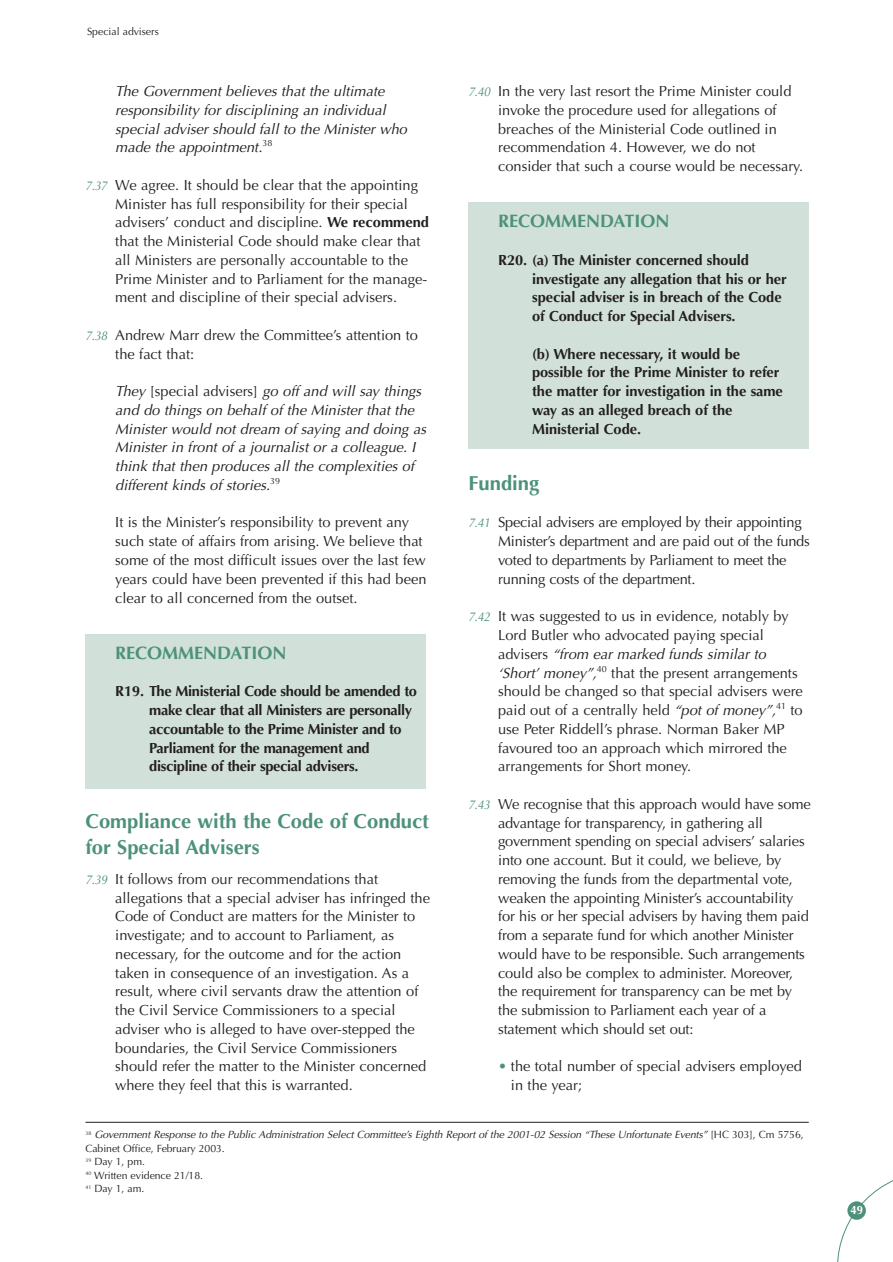
<style>
.page{position:relative;width:893px;height:1262px;background:#fff}
.page>*{position:absolute;margin:0;border:0;box-sizing:border-box;transform-origin:0 0}
.t1{font:700 20.25px/26.2px "Optima";color:#4d917b}
.t2{font:700 18px "Optima";color:#4d917b}
.t3{font:14.7px/18.8px "Optima";color:#231f20}
.t4{font:700 14.7px/18.8px "Optima";letter-spacing:-.005em;color:#231f20}
.t5{font:italic 14.7px/18.8px "Optima";color:#231f20}
.t6{font:700 12px "Optima";color:#fff;scale:.95 1}
.t7{font:italic 10.5px/13.5px "Optima";letter-spacing:-.005em;color:#231f20}
.t8{font:10.5px "Optima";color:#231f20}
.s1{font-style:italic;font-size:12.75px;color:#4d917b}
.s2{font-weight:700}
.s3{font-style:normal}
.s4{font-style:italic}
.s5{color:#4d917b}
</style>
<div class="page">
<div style="left:85px;top:634px;width:341px;height:154px;background:#d1e1da"></div>
<div style="left:468px;top:203px;width:340px;height:246px;background:#d1e1da"></div>
<svg style="left:837px;top:1180px;width:55px;height:81px"></svg>
<div style="left:847px;top:1201px;width:18px;height:18px;background:#4d917b;border-radius:50%"></div>
<hr style="left:85px;top:1121px;width:723px;height:1px;background:#231f20">
<p class="t8" style="left:87px;top:27px;width:73px">Special advisers</p>
<p class="t5" style="left:115px;top:83px;width:293px">The Government believes that the ultimate responsibility for disciplining an individual special adviser should fall to the Minister who made the appointment.<sup>38</sup></p>
<p class="t3" style="left:115px;top:177px;width:315px;text-indent:-30px"><span class="s1">7.37</span> We agree. It should be clear that the appointing Minister has full responsibility for their special advisers’ conduct and discipline. <span class="s2">We recommend </span>that the Ministerial Code should make clear that all Ministers are personally accountable to the Prime Minister and to Parliament for the manage&shy;ment and discipline of their special advisers.</p>
<p class="t3" style="left:115px;top:327px;width:304px;text-indent:-30px"><span class="s1">7.38</span> Andrew Marr drew the Committee’s attention to the fact that:</p>
<p class="t5" style="left:115px;top:383px;width:312px">They <span class="s3">[special advisers]</span> go off and will say things and do things on behalf of the Minister that the Minister would not dream of saying and doing as Minister in front of a journalist or a colleague. I think that then produces all the complexities of different kinds of stories.<sup>39</sup></p>
<p class="t3" style="left:115px;top:514px;width:313px">It is the Minister’s responsibility to prevent any such state of affairs from arising. We believe that some of the most difficult issues over the last few years could have been prevented if this had been clear to all concerned from the outset.</p>
<p class="t3" style="left:498px;top:83px;width:306px;text-indent:-30px"><span class="s1">7.40</span> In the very last resort the Prime Minister could invoke the procedure used for allegations of breaches of the Ministerial Code outlined in recommendation 4. However, we do not consider that such a course would be necessary.</p>
<p class="t2" style="left:498px;top:214px;width:173px">RECOMMENDATION</p>
<p class="t4" style="left:532px;top:252px;width:256px;text-indent:-34px">R20. (a) The Minister concerned should investigate any allegation that his or her special adviser is in breach of the Code of Conduct for Special Advisers.</p>
<p class="t4" style="left:532px;top:346px;width:252px">(b) Where necessary, it would be possible for the Prime Minister to refer the matter for investigation in the same way as an alleged breach of the<br>Ministerial Code.</p>
<h1 class="t1" style="left:468px;top:472px;width:72px">Funding</h1>
<p class="t3" style="left:498px;top:514px;width:313px;text-indent:-30px"><span class="s1">7.41</span> Special advisers are employed by their appointing Minister’s department and are paid out of the funds voted to departments by Parliament to meet the running costs of the department.</p>
<p class="t3" style="left:498px;top:608px;width:306px;text-indent:-30px"><span class="s1">7.42</span> It was suggested to us in evidence, notably by Lord Butler who advocated paying special advisers <span class="s4">“from ear marked funds similar to ‘Short’ money”,</span><sup>40</sup> that the present arrangements should be changed so that special advisers were paid out of a centrally held <span class="s4">“pot of money”,</span><sup>41</sup> to use Peter Riddell’s phrase. Norman Baker MP favoured too an approach which mirrored the arrangements for Short money.</p>
<p class="t3" style="left:498px;top:796px;width:314px;text-indent:-30px"><span class="s1">7.43</span> We recognise that this approach would have some advantage for transparency, in gathering all government spending on special advisers’ salaries into one account. But it could, we believe, by removing the funds from the departmental vote, weaken the appointing Minister’s accountability for his or her special advisers by having them paid from a separate fund for which another Minister would have to be responsible. Such arrangements could also be complex to administer. Moreover, the requirement for transparency can be met by the submission to Parliament each year of a statement which should set out:</p>
<p class="t3" style="left:511px;top:1058px;width:292px;text-indent:-13px"><span class="s5">•</span> the total number of special advisers employed in the year;</p>
<p class="t7" style="left:85px;top:1128px;width:719px"><sup>38</sup> Government Response to the Public Administration Select Committee’s Eighth Report of the 2001-02 Session “These Unfortunate Events” <span class="s3">[HC 303], Cm 5756, Cabinet Office, February 2003.<br></span><sup>39</sup> <span class="s3">Day 1, pm.<br></span><sup>40</sup> <span class="s3">Written evidence 21/18.<br></span><sup>41</sup> <span class="s3">Day 1, am.</span></p>
<p class="t2" style="left:115px;top:645px;width:173px">RECOMMENDATION</p>
<p class="t4" style="left:149px;top:683px;width:269px;text-indent:-34px">R19. The Ministerial Code should be amended to make clear that all Ministers are personally accountable to the Prime Minister and to Parliament for the management and discipline of their special advisers.</p>
<h1 class="t1" style="left:85px;top:809px;width:345px">Compliance with the Code of Conduct for Special Advisers</h1>
<p class="t3" style="left:115px;top:871px;width:316px;text-indent:-30px"><span class="s1">7.39</span> It follows from our recommendations that allegations that a special adviser has infringed the Code of Conduct are matters for the Minister to investigate; and to account to Parliament, as necessary, for the outcome and for the action taken in consequence of an investigation. As a result, where civil servants draw the attention of the Civil Service Commissioners to a special adviser who is alleged to have over-stepped the boundaries, the Civil Service Commissioners should refer the matter to the Minister concerned where they feel that this is warranted.</p>
<p class="t6" style="left:850px;top:1205px;width:15px">49</p>
</div>
